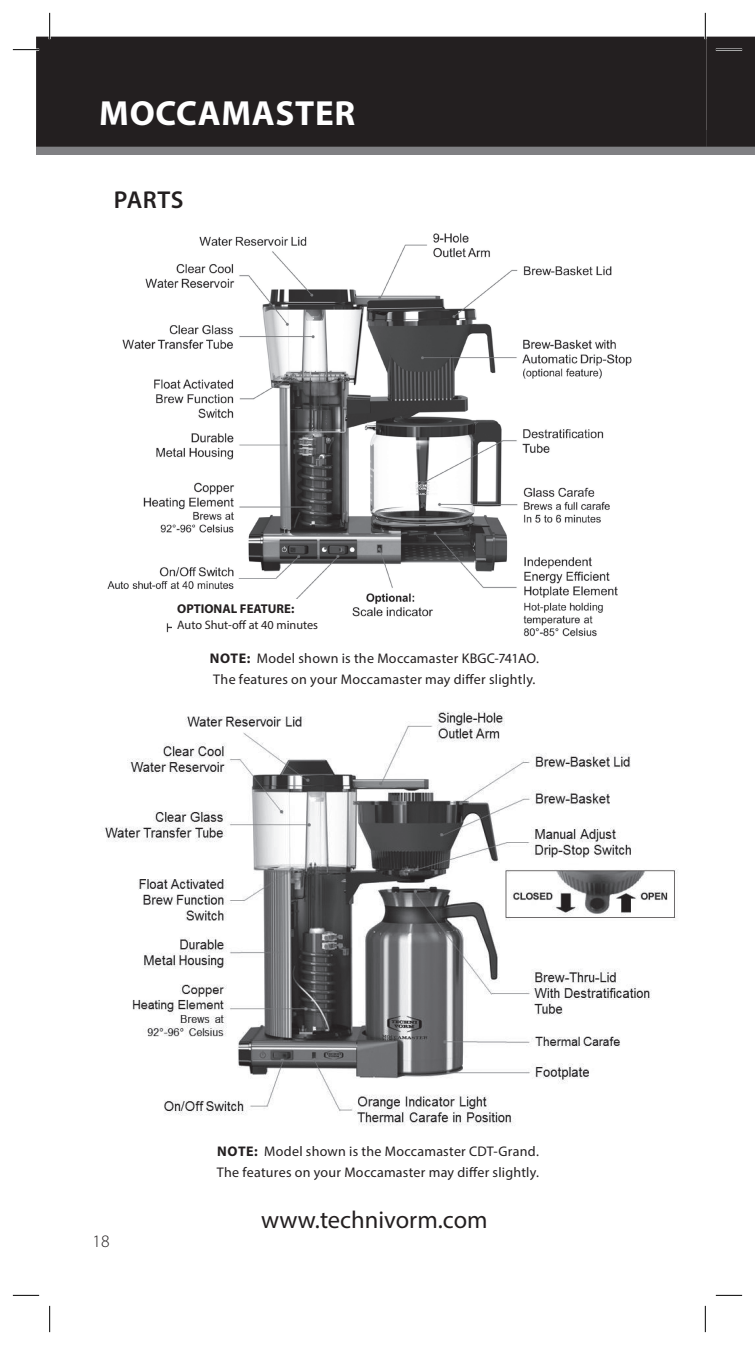
<style>
.page{position:relative;width:755px;height:1345px;background:#fff}
.page>*{position:absolute;margin:0;border:0;box-sizing:border-box;transform-origin:0 0}
.Headline{font:700 35px "Myriad Pro";letter-spacing:.02em;color:#fff}
.t1{font:24.5px "Myriad Pro";color:#231f20}
.Subtitle{font:600 24.5px "Myriad Pro";letter-spacing:.02em;color:#231f20}
.t2{font:300 17.5px "Myriad Pro";color:#231f20}
.t3{font:14px "Myriad Pro";letter-spacing:.015em;color:#231f20}
.t4{font:700 12.78px "Myriad Pro";color:#231f20}
.t5{font:12.25px "Myriad Pro";color:#231f20}
.s1{font-weight:700}
</style>
<div class="page">
<div style="left:705px;top:130px;width:49px;height:24px;background:#808083"></div>
<div style="left:36px;top:130px;width:669px;height:24px;background:#808083"></div>
<div style="left:37px;top:37px;width:668px;height:109px;background:#231f20"></div>
<div style="left:36px;top:37px;width:669px;height:110px;border:2px solid #231f20"></div>
<img style="left:107px;top:233px;width:525px;height:404px">
<img style="left:104px;top:711px;width:573px;height:415px">
<div style="left:172px;top:598px;width:163px;height:45px;background:#fff"></div>
<hr style="left:13px;top:49px;width:26px;height:2px;background:#fff">
<hr style="left:49px;top:13px;width:2px;height:26px;background:#fff">
<hr style="left:703px;top:13px;width:3px;height:26px;background:#fff">
<svg style="left:13px;top:49px;width:26px;height:1px"></svg>
<svg style="left:13px;top:1294px;width:26px;height:1px"></svg>
<svg style="left:716px;top:1294px;width:25px;height:1px"></svg>
<svg style="left:49px;top:13px;width:1px;height:26px"></svg>
<svg style="left:49px;top:1305px;width:1px;height:26px"></svg>
<svg style="left:704px;top:13px;width:50px;height:134px"></svg>
<svg style="left:704px;top:1306px;width:1px;height:25px"></svg>
<p class="Headline" style="left:99px;top:90px;width:257px">MOCCAMASTER</p>
<p class="Subtitle" style="left:114px;top:186px;width:71px">PARTS</p>
<p class="t4" style="left:177px;top:600px;width:118px">OPTIONAL FEATURE:</p>
<p class="t5" style="left:177px;top:617px;width:142px">Auto Shut-off at 40 minutes</p>
<p class="t3" style="left:209px;top:650px;width:331px"><span class="s1">NOTE:</span> Model shown is the Moccamaster KBGC-741AO.</p>
<p class="t3" style="left:213px;top:671px;width:323px">The features on your Moccamaster may differ slightly.</p>
<p class="t3" style="left:217px;top:1142px;width:323px"><span class="s1">NOTE:</span> Model shown is the Moccamaster CDT-Grand.</p>
<p class="t3" style="left:217px;top:1163px;width:323px">The features on your Moccamaster may differ slightly.</p>
<p class="t2" style="left:92px;top:1231px;width:19px">18</p>
<p class="t1" style="left:261px;top:1204px;width:228px">www.technivorm.com</p>
</div>
